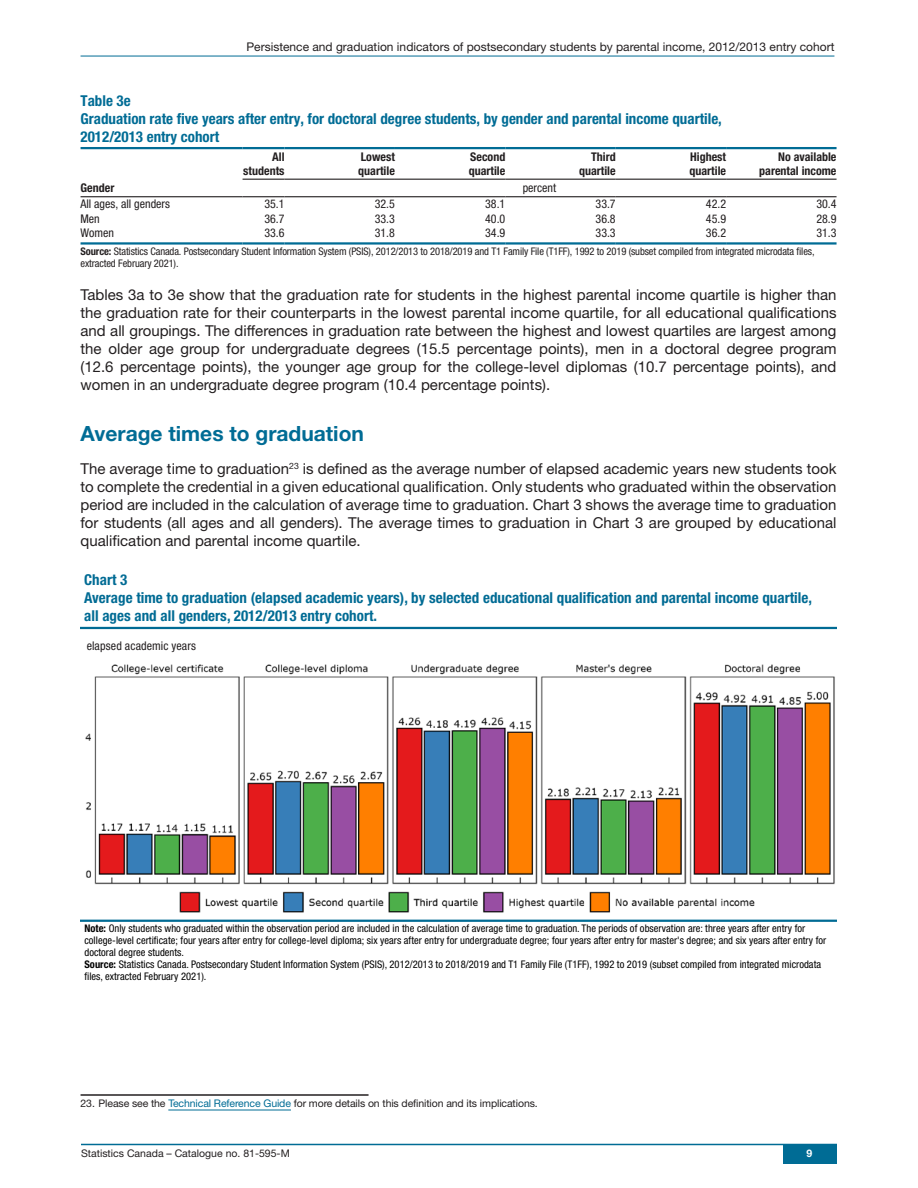
<style>
.page{position:relative;width:918px;height:1188px;background:#fff}
.page>*{position:absolute;margin:0;border:0;box-sizing:border-box;transform-origin:0 0}
.t1{font:700 21px "Helvetica Neue LT Std";color:#006c95}
.t2{font:15px/18px "Helvetica Neue LT Std";color:#231f20;text-align:justify}
.t3{font:700 condensed 15px/18px "Helvetica Neue LT Std";letter-spacing:.005em;color:#006b94}
.t4{font:700 condensed 15px/18px "Helvetica Neue LT Std";color:#006c95}
.t5{font:condensed 12px "Helvetica Neue LT Std";color:#231f20}
.t6{font:700 condensed 12px/13.5px "Helvetica Neue LT Std";color:#231f20;text-align:right}
.t7{font:12px "Helvetica Neue LT Std";color:#231f20}
.t8{font:condensed 10.5px/12px "Helvetica Neue LT Std";letter-spacing:.005em;color:#000}
.t9{font:condensed 10.5px/12px "Helvetica Neue LT Std";letter-spacing:-.01em;color:#231f20}
.t10{font:10.5px "Helvetica Neue LT Std";letter-spacing:-.01em;color:#231f20}
.t11{font:700 10.5px "Helvetica Neue LT Std";color:#fff}
.s1{font-weight:700}
.s2{color:#333}
.s3{color:#006c95}
</style>
<div class="page">
<hr style="left:81px;top:56px;width:753px;height:1px;background:#006c95">
<div style="left:783px;top:1145px;width:54px;height:19px;background:#006c95"></div>
<hr style="left:81px;top:1144px;width:756px;height:1px;background:#006c95">
<hr style="left:243px;top:242px;width:42px;height:3px;background:#006c95">
<hr style="left:285px;top:242px;width:110px;height:3px;background:#006c95">
<hr style="left:395px;top:242px;width:110px;height:3px;background:#006c95">
<hr style="left:505px;top:242px;width:111px;height:3px;background:#006c95">
<hr style="left:616px;top:242px;width:110px;height:3px;background:#006c95">
<hr style="left:726px;top:242px;width:111px;height:3px;background:#006c95">
<hr style="left:81px;top:242px;width:162px;height:3px;background:#006c95">
<hr style="left:81px;top:196px;width:162px;height:1px;background:#231f20">
<hr style="left:243px;top:196px;width:42px;height:1px;background:#231f20">
<hr style="left:285px;top:196px;width:110px;height:1px;background:#231f20">
<hr style="left:395px;top:196px;width:110px;height:1px;background:#231f20">
<hr style="left:505px;top:196px;width:111px;height:1px;background:#231f20">
<hr style="left:616px;top:196px;width:110px;height:1px;background:#231f20">
<hr style="left:726px;top:196px;width:111px;height:1px;background:#231f20">
<hr style="left:243px;top:179px;width:42px;height:1px;background:#231f20">
<hr style="left:285px;top:179px;width:110px;height:1px;background:#231f20">
<hr style="left:395px;top:179px;width:110px;height:1px;background:#231f20">
<hr style="left:505px;top:179px;width:111px;height:1px;background:#231f20">
<hr style="left:616px;top:179px;width:110px;height:1px;background:#231f20">
<hr style="left:726px;top:179px;width:111px;height:1px;background:#231f20">
<hr style="left:81px;top:147px;width:162px;height:2px;background:#006c95">
<hr style="left:243px;top:147px;width:42px;height:2px;background:#006c95">
<hr style="left:285px;top:147px;width:110px;height:2px;background:#006c95">
<hr style="left:395px;top:147px;width:110px;height:2px;background:#006c95">
<hr style="left:505px;top:147px;width:111px;height:2px;background:#006c95">
<hr style="left:616px;top:147px;width:110px;height:2px;background:#006c95">
<hr style="left:726px;top:147px;width:111px;height:2px;background:#006c95">
<img style="left:81px;top:664px;width:756px;height:256px">
<hr style="left:81px;top:920px;width:756px;height:2px;background:#006b94">
<hr style="left:81px;top:627px;width:756px;height:2px;background:#006b94">
<hr style="left:81px;top:1094px;width:288px;height:2px;background:#231f20">
<hr style="left:168px;top:1110px;width:123px;height:1px;background:#006c95">
<p class="t7" style="left:247px;top:40px;width:589px">Persistence and graduation indicators of postsecondary students by parental income, 2012/2013 entry cohort</p>
<p class="t4" style="left:81px;top:92px;width:643px">Table 3e<br>Graduation rate five years after entry, for doctoral degree students, by gender and parental income quartile,<br>2012/2013 entry cohort</p>
<p class="t6" style="left:81px;top:181px;width:35px">Gender</p>
<p class="t6" style="left:243px;top:150px;width:43px">All students</p>
<p class="t6" style="left:358px;top:150px;width:38px;text-align:left">Lowest quartile</p>
<p class="t6" style="left:469px;top:150px;width:38px;text-align:left">Second quartile</p>
<p class="t6" style="left:579px;top:150px;width:38px">Third quartile</p>
<p class="t6" style="left:690px;top:150px;width:38px;text-align:left">Highest quartile</p>
<p class="t6" style="left:759px;top:150px;width:79px">No available parental income</p>
<p class="t5" style="left:523px;top:181px;width:35px">percent</p>
<p class="t5" style="left:81px;top:197px;width:91px">All ages, all genders</p>
<p class="t5" style="left:264px;top:197px;width:22px">35.1</p>
<p class="t5" style="left:375px;top:197px;width:22px">32.5</p>
<p class="t5" style="left:485px;top:197px;width:22px">38.1</p>
<p class="t5" style="left:596px;top:197px;width:22px">33.7</p>
<p class="t5" style="left:706px;top:197px;width:22px">42.2</p>
<p class="t5" style="left:816px;top:197px;width:22px">30.4</p>
<p class="t5" style="left:81px;top:212px;width:21px">Men</p>
<p class="t5" style="left:264px;top:212px;width:22px">36.7</p>
<p class="t5" style="left:375px;top:212px;width:22px">33.3</p>
<p class="t5" style="left:485px;top:212px;width:22px">40.0</p>
<p class="t5" style="left:596px;top:212px;width:22px">36.8</p>
<p class="t5" style="left:706px;top:212px;width:22px">45.9</p>
<p class="t5" style="left:816px;top:212px;width:22px">28.9</p>
<p class="t5" style="left:81px;top:226px;width:35px">Women</p>
<p class="t5" style="left:264px;top:226px;width:22px">33.6</p>
<p class="t5" style="left:375px;top:226px;width:22px">31.8</p>
<p class="t5" style="left:485px;top:226px;width:22px">34.9</p>
<p class="t5" style="left:596px;top:226px;width:22px">33.3</p>
<p class="t5" style="left:706px;top:226px;width:22px">36.2</p>
<p class="t5" style="left:816px;top:226px;width:22px">31.3</p>
<p class="t9" style="left:81px;top:246px;width:736px"><span class="s1">Source:</span> Statistics Canada. Postsecondary Student Information System (PSIS), 2012/2013 to 2018/2019 and T1 Family File (T1FF), 1992 to 2019 (subset compiled from integrated microdata files, extracted February 2021).</p>
<p class="t2" style="left:81px;top:286px;width:758px">Tables 3a to 3e show that the graduation rate for students in the highest parental income quartile is higher than the graduation rate for their counterparts in the lowest parental income quartile, for all educational qualifications and all groupings. The differences in graduation rate between the highest and lowest quartiles are largest among the older age group for undergraduate degrees (15.5 percentage points), men in a doctoral degree program (12.6 percentage points), the younger age group for the college-level diplomas (10.7 percentage points), and women in an undergraduate degree program (10.4 percentage points).</p>
<h1 class="t1" style="left:81px;top:421px;width:285px">Average times to graduation</h1>
<p class="t2" style="left:81px;top:460px;width:758px">The average time to graduation<sup>23</sup> is defined as the average number of elapsed academic years new students took to complete the credential in a given educational qualification<span class="s2">.</span> Only students who graduated within the observation period are included in the calculation of average time to graduation. Chart 3 shows the average time to graduation for students (all ages and all genders). The average times to graduation in Chart 3 are grouped by educational qualification and parental income quartile.</p>
<p class="t3" style="left:84px;top:570px;width:729px">Chart 3<br>Average time to graduation (elapsed academic years), by selected educational qualification and parental income quartile, all ages and all genders, 2012/2013 entry cohort.</p>
<p class="t5" style="left:87px;top:639px;width:111px">elapsed academic years</p>
<p class="t8" style="left:84px;top:922px;width:743px"><span class="s1">Note:</span> Only students who graduated within the observation period are included in the calculation of average time to graduation. The periods of observation are: three years after entry for college-level certificate; four years after entry for college-level diploma; six years after entry for undergraduate degree; four years after entry for master's degree; and six years after entry for doctoral degree students.<br><span class="s1">Source:</span> Statistics Canada. Postsecondary Student Information System (PSIS), 2012/2013 to 2018/2019 and T1 Family File (T1FF), 1992 to 2019 (subset compiled from integrated microdata files, extracted February 2021).</p>
<p class="t10" style="left:81px;top:1097px;width:459px">23. Please see the <span class="s3">Technical Reference Guide</span> for more details on this definition and its implications.</p>
<p class="t10" style="left:81px;top:1147px;width:210px">Statistics Canada – Catalogue no. 81-595-M</p>
<p class="t11" style="left:806px;top:1147px;width:7px">9</p>
</div>
